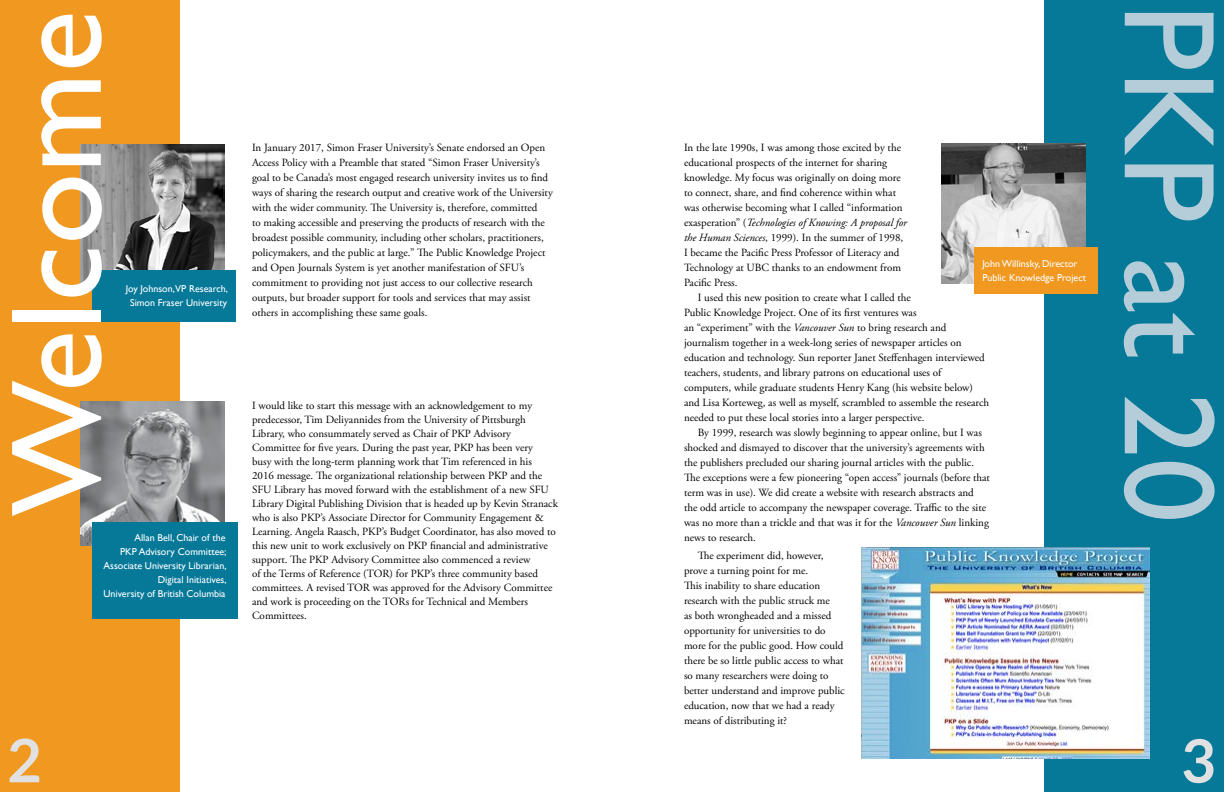
<style>
.page{position:relative;width:1224px;height:792px;background:#fff}
.page>*{position:absolute;margin:0;border:0;box-sizing:border-box;transform-origin:0 0}
.t1{font:130px "Gill Sans";color:#b5cdd8}
.t2{font:130px "Gill Sans";color:#fff}
.t3{font:700 60px "Lato";color:#e1e1e1}
.t4{font:11px/15px "Adobe Garamond Pro";color:#000}
.t5{font:10px/14px "Gill Sans";color:#fff}
.s1{font-style:italic}
</style>
<div class="page">
<div style="left:0;top:0;width:180px;height:792px;background:#f19821"></div>
<div style="left:1044px;top:0;width:180px;height:792px;background:#067999"></div>
<img style="left:81px;top:144px;width:143px;height:140px">
<img style="left:861px;top:548px;width:288px;height:211px">
<img style="left:942px;top:143px;width:144px;height:141px">
<img style="left:81px;top:401px;width:144px;height:144px">
<div style="left:974px;top:247px;width:124px;height:46px;background:#f19821"></div>
<div style="left:92px;top:270px;width:144px;height:51px;background:#067999"></div>
<div style="left:92px;top:522px;width:146px;height:96px;background:#067999"></div>
<h1 class="t2" style="left:-19px;top:516px;width:507px;rotate:-90deg">Welcome</h1>
<p class="t5" style="left:126px;top:282px;width:104px;text-align:center">Joy Johnson,VP Research,<br>Simon Fraser University</p>
<p class="t5" style="left:104px;top:531px;width:125px;text-align:right">Allan Bell, Chair of the<br>PKP Advisory Committee;<br>Associate University Librarian,<br>Digital Initiatives,<br>University of British Columbia</p>
<p class="t4" style="left:252px;top:141px;width:302px">In January 2017, Simon Fraser University’s Senate endorsed an Open Access Policy with a Preamble that stated “Simon Fraser University’s goal to be Canada’s most engaged research university invites us to find ways of sharing the research output and creative work of the University with the wider community. The University is, therefore, committed<br>to making accessible and preserving the products of research with the broadest possible community, including other scholars, practitioners, policymakers, and the public at large.” The Public Knowledge Project and Open Journals System is yet another manifestation of SFU’s commitment to providing not just access to our collective research outputs, but broader support for tools and services that may assist others in accomplishing these same goals.</p>
<p class="t4" style="left:252px;top:399px;width:307px;line-height:14px">I would like to start this message with an acknowledgement to my predecessor, Tim Deliyannides from the University of Pittsburgh Library, who consummately served as Chair of PKP Advisory Committee for five years. During the past year, PKP has been very<br>busy with the long-term planning work that Tim referenced in his<br>2016 message. The organizational relationship between PKP and the SFU Library has moved forward with the establishment of a new SFU Library Digital Publishing Division that is headed up by Kevin Stranack who is also PKP’s Associate Director for Community Engagement &amp; Learning. Angela Raasch, PKP’s Budget Coordinator, has also moved to this new unit to work exclusively on PKP financial and administrative support. The PKP Advisory Committee also commenced a review<br>of the Terms of Reference (TOR) for PKP’s three community based committees. A revised TOR was approved for the Advisory Committee and work is proceeding on the TORs for Technical and Members Committees.</p>
<p class="t4" style="left:684px;top:141px;width:224px">In the late 1990s, I was among those excited by the educational prospects of the internet for sharing knowledge. My focus was originally on doing more to connect, share, and find coherence within what was otherwise becoming what I called “information exasperation” (<span class="s1">Technologies of Knowing: A proposal for the Human Sciences</span>, 1999). In the summer of 1998, I became the Pacific Press Professor of Literacy and Technology at UBC thanks to an endowment from Pacific Press.</p>
<p class="t4" style="left:684px;top:291px;width:234px;text-indent:14px">I used this new position to create what I called the<br>Public Knowledge Project. One of its first ventures was</p>
<p class="t5" style="left:982px;top:257px;width:105px">John Willinsky, Director<br>Public Knowledge Project</p>
<p class="t4" style="left:684px;top:320px;width:307px">an “experiment” with the <span class="s1">Vancouver Sun</span> to bring research and journalism together in a week-long series of newspaper articles on education and technology. Sun reporter Janet Steffenhagen interviewed teachers, students, and library patrons on educational uses of computers, while graduate students Henry Kang (his website below) and Lisa Korteweg, as well as myself, scrambled to assemble the research needed to put these local stories into a larger perspective.</p>
<p class="t4" style="left:684px;top:425px;width:308px;text-indent:14px">By 1999, research was slowly beginning to appear online, but I was shocked and dismayed to discover that the university’s agreements with the publishers precluded our sharing journal articles with the public.<br>The exceptions were a few pioneering “open access” journals (before that term was in use). We did create a website with research abstracts and<br>the odd article to accompany the newspaper coverage. Traffic to the site was no more than a trickle and that was it for the <span class="s1">Vancouver Sun</span> linking news to research.</p>
<p class="t4" style="left:684px;top:548px;width:162px;text-indent:14px">The experiment did, however, prove a turning point for me.<br>This inability to share education research with the public struck me<br>as both wrongheaded and a missed opportunity for universities to do more for the public good. How could there be so little public access to what so many researchers were doing to better understand and improve public education, now that we had a ready means of distributing it?</p>
<h1 class="t1" style="left:1244px;top:4px;width:520px;rotate:90deg">PKP at 20</h1>
<h2 class="t3" style="left:7px;top:726px;width:36px">2</h2>
<h2 class="t3" style="left:1181px;top:726px;width:36px">3</h2>
</div>
